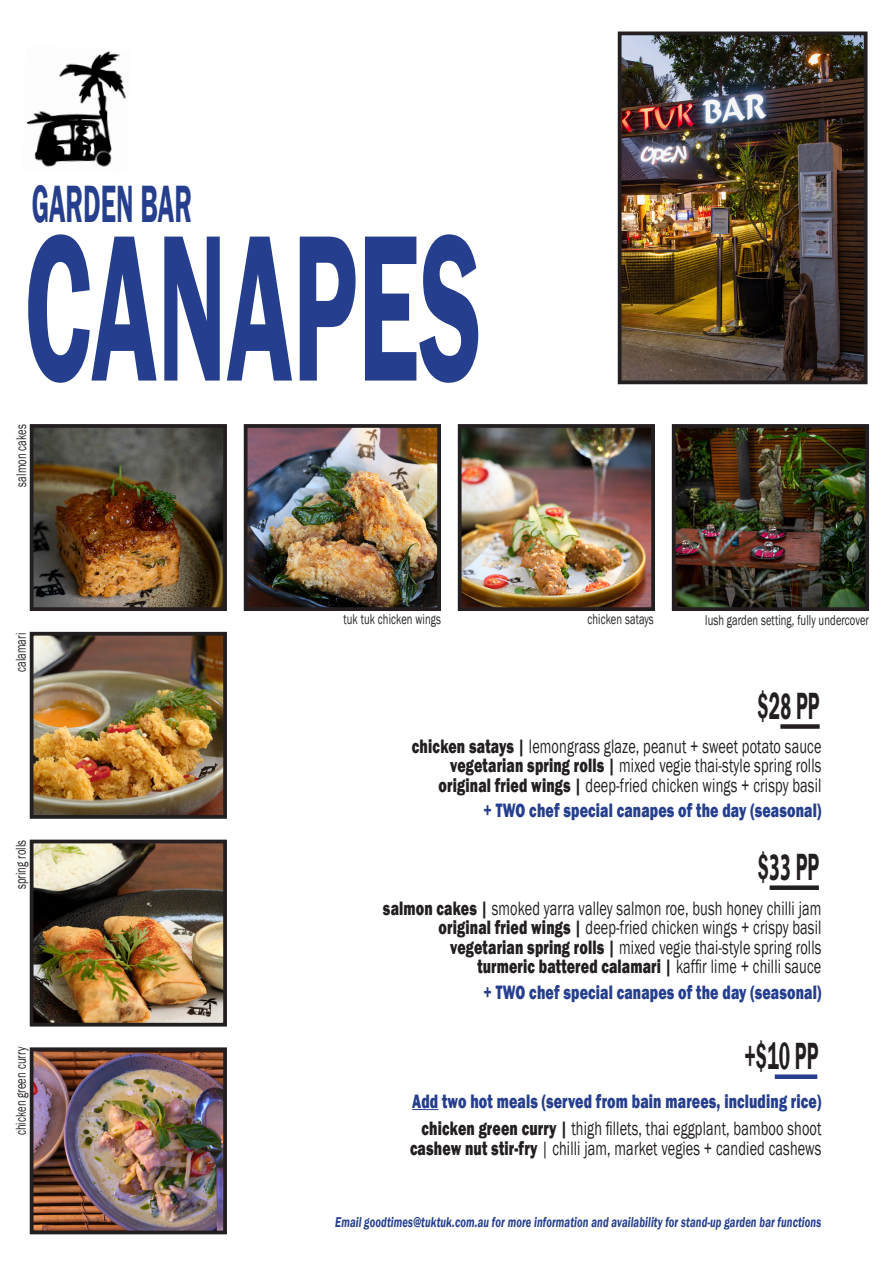
<style>
.page{position:relative;width:893px;height:1263px;background:#fff}
.page>*{position:absolute;margin:0;border:0;box-sizing:border-box;transform-origin:0 0}
.t1{font:600 216px "Franklin Gothic";color:#253f8e;scale:.5 1}
.t2{font:600 54px "Franklin Gothic";color:#253f8e;scale:.5 1}
.FOOD_Category{font:600 39px "Franklin Gothic";color:#231f20;scale:.5 1}
.FOOD_Banquet{font:19.95px/19.5px "Franklin Gothic";letter-spacing:.01em;color:#231f20;text-align:right;scale:.71 1}
.FOOD_Item_Text{font:19.95px "Franklin Gothic";letter-spacing:.01em;color:#231f20;scale:.71 1}
.FOOD_Item_Text-2{font:800 19.95px "Franklin Gothic";letter-spacing:.01em;color:#253f8e;scale:.71 1}
.FOOD_Menu_Item{font:14.7px "Franklin Gothic";letter-spacing:.01em;color:#231f20;scale:.71 1}
.FOOD_Banquet-2{font:italic 600 14.7px "Franklin Gothic";letter-spacing:.01em;color:#253f8e;scale:.71 1}
.s1{font-family:"Myriad Pro";font-weight:700}
.s2{font-weight:800}
</style>
<div class="page">
<svg style="left:412px;top:1109px;width:26px;height:1px"></svg>
<img style="left:35px;top:429px;width:187px;height:177px">
<div style="left:30px;top:424px;width:197px;height:187px;border:4px solid #231f20"></div>
<img style="left:35px;top:637px;width:187px;height:177px">
<div style="left:30px;top:632px;width:197px;height:187px;border:4px solid #231f20"></div>
<img style="left:35px;top:845px;width:187px;height:176px">
<div style="left:30px;top:840px;width:197px;height:186px;border:4px solid #231f20"></div>
<img style="left:249px;top:429px;width:187px;height:177px">
<div style="left:244px;top:424px;width:197px;height:187px;border:4px solid #231f20"></div>
<img style="left:677px;top:429px;width:187px;height:177px">
<div style="left:672px;top:424px;width:197px;height:187px;border:4px solid #231f20"></div>
<img style="left:26px;top:51px;width:100px;height:116px">
<img style="left:623px;top:37px;width:239px;height:342px">
<div style="left:618px;top:32px;width:249px;height:352px;border:4px solid #231f20"></div>
<div style="left:775px;top:1074px;width:42px;height:5px;background:#253f8e"></div>
<img style="left:35px;top:1052px;width:187px;height:177px">
<div style="left:30px;top:1047px;width:197px;height:187px;border:4px solid #231f20"></div>
<img style="left:463px;top:429px;width:187px;height:177px">
<div style="left:458px;top:424px;width:197px;height:187px;border:4px solid #231f20"></div>
<div style="left:780px;top:724px;width:40px;height:5px;background:#231f20"></div>
<div style="left:770px;top:885px;width:49px;height:5px;background:#231f20"></div>
<p class="t2" style="left:32px;top:171px;width:322px">GARDEN BAR</p>
<p class="t1" style="left:24px;top:175px;width:917px">CANAPES</p>
<p class="FOOD_Menu_Item" style="left:12px;top:486px;width:89px;rotate:-90deg">salmon cakes</p>
<p class="FOOD_Menu_Item" style="left:12px;top:672px;width:57px;rotate:-90deg">calamari</p>
<p class="FOOD_Menu_Item" style="left:12px;top:889px;width:71px;rotate:-90deg">spring rolls</p>
<p class="FOOD_Menu_Item" style="left:12px;top:1135px;width:126px;rotate:-90deg">chicken green curry</p>
<p class="FOOD_Menu_Item" style="left:343px;top:609px;width:139px">tuk tuk chicken wings</p>
<p class="FOOD_Menu_Item" style="left:587px;top:609px;width:95px">chicken satays</p>
<p class="FOOD_Menu_Item" style="left:705px;top:611px;width:232px">lush garden setting, fully undercover</p>
<p class="FOOD_Category" style="left:757px;top:682px;width:126px">$2<span class="s1">8</span> PP</p>
<p class="FOOD_Banquet" style="left:412px;top:736px;width:578px"><span class="s2">chicken satays |</span> lemongrass glaze, peanut + sweet potato sauce <span class="s2">vegetarian spring rolls |</span> mixed vegie thai-style spring rolls <span class="s2">original fried wings |</span> deep-fried chicken wings + crispy basil</p>
<p class="FOOD_Item_Text-2" style="left:483px;top:797px;width:477px">+ TWO chef special canapes of the day (seasonal)</p>
<p class="FOOD_Category" style="left:758px;top:843px;width:125px">$<span class="s1">33</span> PP</p>
<p class="FOOD_Item_Text" style="left:383px;top:895px;width:619px"><span class="s2">salmon cakes |</span> smoked yarra valley salmon roe, bush honey chilli jam</p>
<p class="FOOD_Banquet" style="left:439px;top:918px;width:540px"><span class="s2">original fried wings |</span> deep-fried chicken wings + crispy basil <span class="s2">vegetarian spring rolls |</span> mixed vegie thai-style spring rolls <span class="s2">turmeric battered calamari |</span> kaffir lime + chilli sauce</p>
<p class="FOOD_Item_Text-2" style="left:483px;top:979px;width:477px">+ TWO chef special canapes of the day (seasonal)</p>
<p class="FOOD_Category" style="left:744px;top:1032px;width:150px">+$10 PP</p>
<p class="FOOD_Item_Text-2" style="left:412px;top:1088px;width:578px">Add two hot meals (served from bain marees, including rice)</p>
<p class="FOOD_Item_Text" style="left:421px;top:1116px;width:565px"><span class="s2">chicken green curry |</span> thigh fillets, thai eggplant, bamboo shoot</p>
<p class="FOOD_Item_Text" style="left:410px;top:1135px;width:581px"><span class="s2">cashew nut stir-fry</span> | chilli jam, market vegies + candied cashews</p>
<p class="FOOD_Banquet-2" style="left:335px;top:1212px;width:686px">Email goodtimes@tuktuk.com.au for more information and availability for stand-up garden bar functions</p>
</div>
